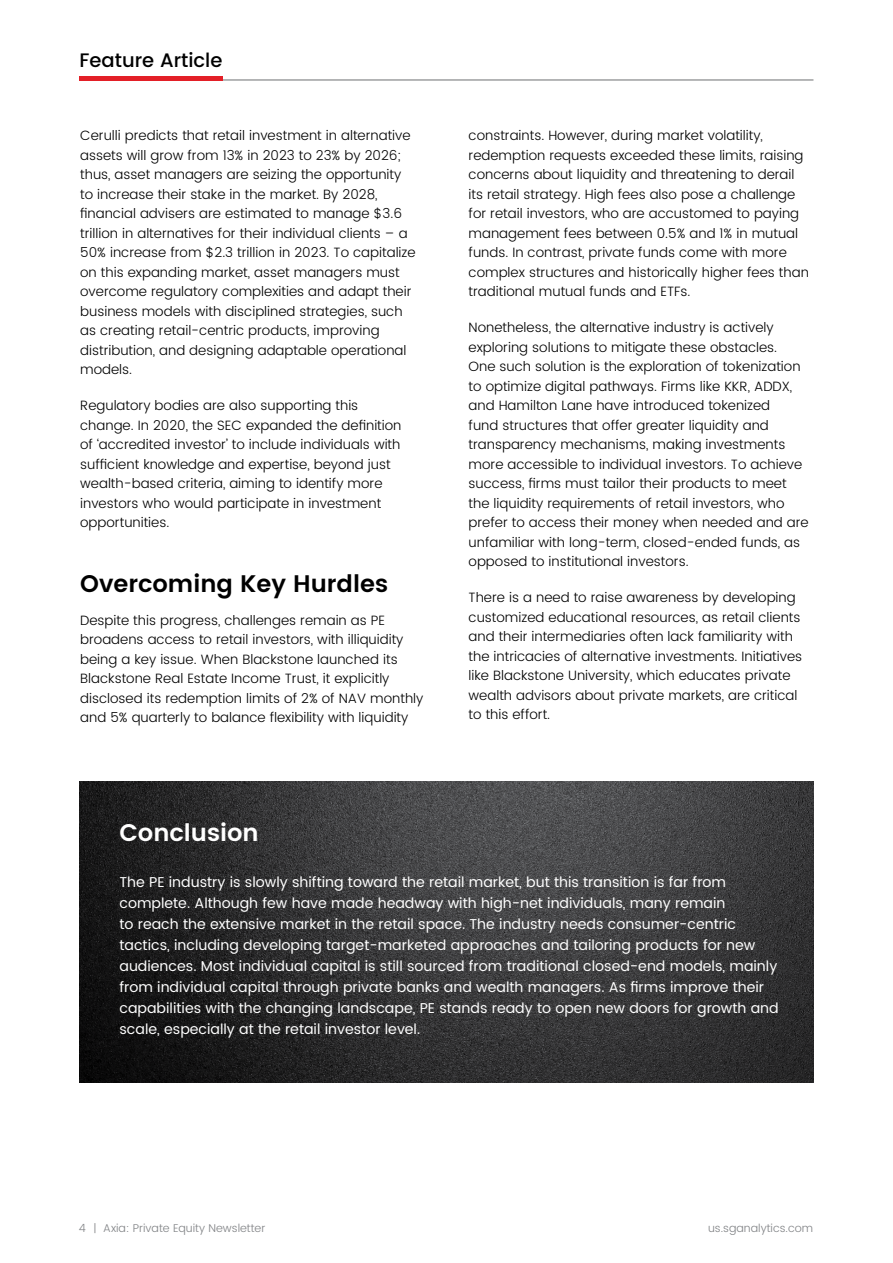
<style>
.page{position:relative;width:893px;height:1263px;background:#fff}
.page>*{position:absolute;margin:0;border:0;box-sizing:border-box;transform-origin:0 0}
.t1{font:600 24px "Poppins";color:#000}
.t2{font:600 24px "Poppins";color:#fff}
.t3{font:500 19.5px "Poppins";color:#000}
.t4{font:14.25px/21px "Poppins";color:#fff}
.t5{font:300 13.5px/19.5px "Poppins";color:#000}
.t6{font:300 11.25px "Poppins";color:#808285}
</style>
<div class="page">
<hr style="left:80px;top:80px;width:733px;height:1px;background:#6d6e71">
<hr style="left:80px;top:76px;width:143px;height:4px;background:#e31f27">
<img style="left:80px;top:781px;width:733px;height:302px">
<h2 class="t3" style="left:80px;top:46px;width:144px">Feature Article</h2>
<p class="t5" style="left:80px;top:126px;width:337px">Cerulli predicts that retail investment in alternative assets will grow from 13% in 2023 to 23% by 2026; thus, asset managers are seizing the opportunity to increase their stake in the market. By 2028, financial advisers are estimated to manage $3.6 trillion in alternatives for their individual clients – a 50% increase from $2.3 trillion in 2023. To capitalize on this expanding market, asset managers must overcome regulatory complexities and adapt their business models with disciplined strategies, such as creating retail-centric products, improving distribution, and designing adaptable operational models.</p>
<p class="t5" style="left:80px;top:396px;width:323px">Regulatory bodies are also supporting this change. In 2020, the SEC expanded the definition of ‘accredited investor’ to include individuals with sufficient knowledge and expertise, beyond just wealth-based criteria, aiming to identify more investors who would participate in investment opportunities.</p>
<h1 class="t1" style="left:80px;top:565px;width:309px">Overcoming Key Hurdles</h1>
<p class="t5" style="left:80px;top:611px;width:345px">Despite this progress, challenges remain as PE broadens access to retail investors, with illiquidity being a key issue. When Blackstone launched its Blackstone Real Estate Income Trust, it explicitly disclosed its redemption limits of 2% of NAV monthly and 5% quarterly to balance flexibility with liquidity</p>
<p class="t5" style="left:469px;top:126px;width:342px">constraints. However, during market volatility, redemption requests exceeded these limits, raising concerns about liquidity and threatening to derail its retail strategy. High fees also pose a challenge for retail investors, who are accustomed to paying management fees between 0.5% and 1% in mutual funds. In contrast, private funds come with more complex structures and historically higher fees than traditional mutual funds and ETFs.</p>
<p class="t5" style="left:469px;top:318px;width:342px">Nonetheless, the alternative industry is actively exploring solutions to mitigate these obstacles.<br>One such solution is the exploration of tokenization to optimize digital pathways. Firms like KKR, ADDX, and Hamilton Lane have introduced tokenized<br>fund structures that offer greater liquidity and transparency mechanisms, making investments more accessible to individual investors. To achieve success, firms must tailor their products to meet the liquidity requirements of retail investors, who prefer to access their money when needed and are unfamiliar with long-term, closed-ended funds, as opposed to institutional investors.</p>
<p class="t5" style="left:469px;top:588px;width:335px">There is a need to raise awareness by developing customized educational resources, as retail clients and their intermediaries often lack familiarity with the intricacies of alternative investments. Initiatives like Blackstone University, which educates private wealth advisors about private markets, are critical to this effort.</p>
<h1 class="t2" style="left:119px;top:815px;width:141px">Conclusion</h1>
<p class="t4" style="left:119px;top:872px;width:661px">The PE industry is slowly shifting toward the retail market, but this transition is far from complete. Although few have made headway with high-net individuals, many remain<br>to reach the extensive market in the retail space. The industry needs consumer-centric tactics, including developing target-marketed approaches and tailoring products for new audiences. Most individual capital is still sourced from traditional closed-end models, mainly from individual capital through private banks and wealth managers. As firms improve their capabilities with the changing landscape, PE stands ready to open new doors for growth and scale, especially at the retail investor level.</p>
<p class="t6" style="left:79px;top:1220px;width:188px">4 | Axia: Private Equity Newsletter</p>
<p class="t6" style="left:708px;top:1220px;width:107px">us.sganalytics.com</p>
</div>
